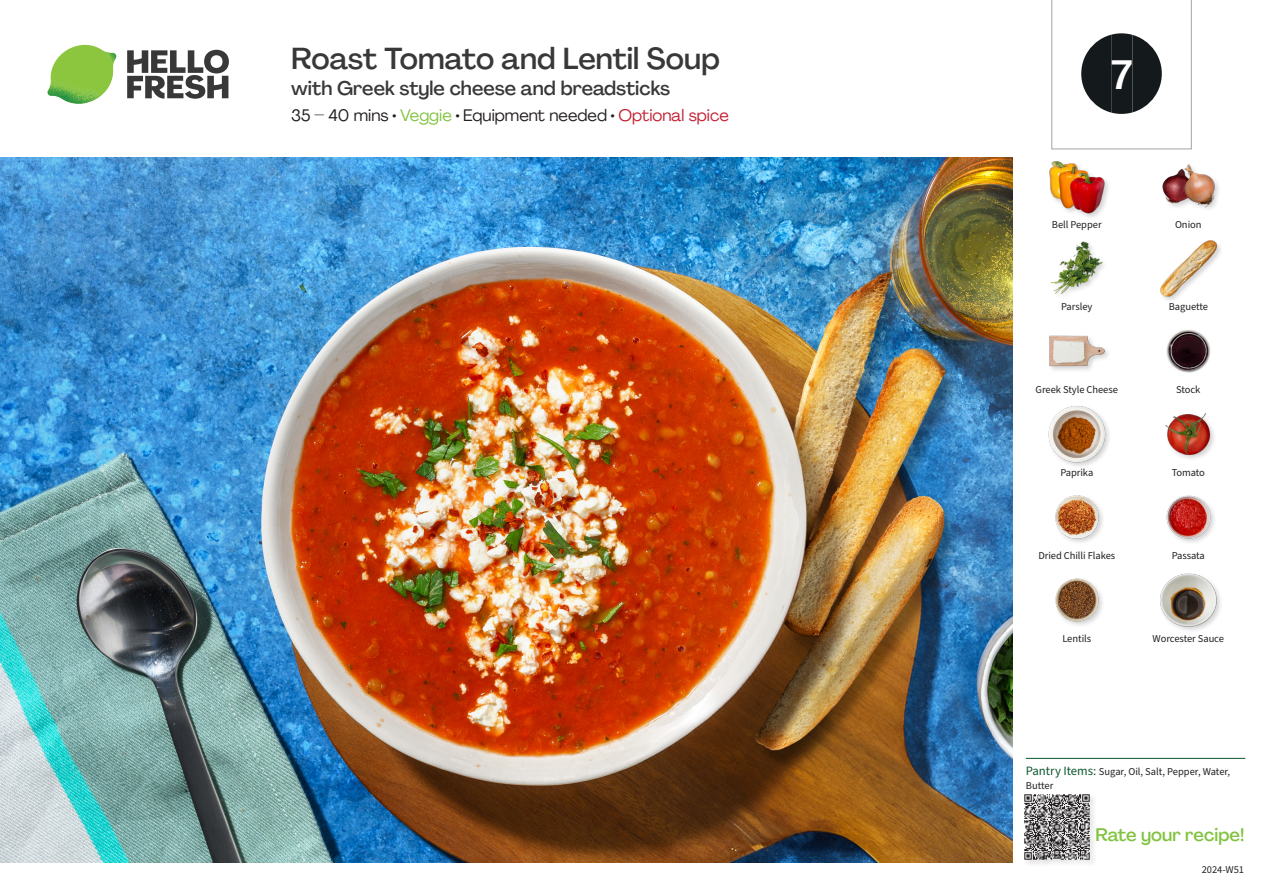
<style>
.page{position:relative;width:1263px;height:893px;background:#fff}
.page>*{position:absolute;margin:0;border:0;box-sizing:border-box;transform-origin:0 0}
._24_Recipe_Nr_Bag{font:500 40.5px "Agrandir";color:#fff}
._15_Titel_UK{font:500 30px "Agrandir";letter-spacing:-.005em;color:#383839}
._15_Titel_UK-2{font:500 19.5px "Agrandir";color:#383839}
.t1{font:500 18px "Agrandir";color:#81c340}
._02_Box_Type{font:16.5px "Agrandir";color:#231f20}
._18_FRONT_ingredients_UK{font:10.5px/13.5px "Source Sans Pro";letter-spacing:-.005em;color:#231f20}
.t2{font:10.5px "Source Sans Variable";letter-spacing:-.005em;color:#231f20}
.s1{color:#81c340}
.s2{color:#c31f31}
.s3{font-size:12.75px;color:#0e572c}
</style>
<div class="page">
<svg style="left:127px;top:50px;width:102px;height:49px"></svg>
<img style="left:47px;top:45px;width:69px;height:59px">
<img style="left:0;top:157px;width:1013px;height:705px">
<svg style="left:1051px;top:0;width:141px;height:150px"></svg>
<div style="left:1023px;top:793px;width:74px;height:74px;background:#f9f9f9"></div>
<img style="left:1024px;top:794px;width:69px;height:70px">
<div style="left:1161px;top:163px;width:60px;height:50px;background:#231f20;opacity:.2"></div>
<img style="left:1161px;top:163px;width:56px;height:50px">
<div style="left:1048px;top:160px;width:63px;height:60px;background:#231f20;opacity:.2"></div>
<img style="left:1048px;top:160px;width:57px;height:55px">
<div style="left:1159px;top:239px;width:64px;height:64px;background:#231f20;opacity:.2"></div>
<img style="left:1159px;top:240px;width:58px;height:57px">
<img style="left:1050px;top:241px;width:54px;height:53px">
<img style="left:1166px;top:330px;width:45px;height:43px">
<div style="left:1047px;top:334px;width:65px;height:40px;background:#231f20;opacity:.2"></div>
<img style="left:1048px;top:334px;width:57px;height:40px">
<img style="left:1165px;top:413px;width:49px;height:46px">
<div style="left:1047px;top:404px;width:65px;height:65px;background:#231f20;opacity:.2"></div>
<img style="left:1048px;top:405px;width:57px;height:58px">
<img style="left:1166px;top:495px;width:48px;height:48px">
<img style="left:1055px;top:495px;width:48px;height:48px">
<div style="left:1159px;top:572px;width:64px;height:61px;background:#231f20;opacity:.2"></div>
<img style="left:1159px;top:572px;width:58px;height:57px">
<img style="left:1055px;top:578px;width:48px;height:47px">
<hr style="left:1026px;top:758px;width:219px;height:1px;background:#0e572c">
<p class="_15_Titel_UK" style="left:291px;top:40px;width:430px">Roast Tomato and Lentil Soup</p>
<p class="_15_Titel_UK-2" style="left:291px;top:76px;width:380px">with Greek style cheese and breadsticks</p>
<p class="_02_Box_Type" style="left:291px;top:105px;width:439px">35 – 40 mins • <span class="s1">Veggie</span> • Equipment needed • <span class="s2">Optional spice</span></p>
<p class="_24_Recipe_Nr_Bag" style="left:1111px;top:50px;width:23px">7</p>
<p class="_18_FRONT_ingredients_UK" style="left:1052px;top:218px;width:51px">Bell Pepper</p>
<p class="_18_FRONT_ingredients_UK" style="left:1175px;top:218px;width:28px">Onion</p>
<p class="_18_FRONT_ingredients_UK" style="left:1061px;top:300px;width:33px">Parsley</p>
<p class="_18_FRONT_ingredients_UK" style="left:1169px;top:300px;width:41px">Baguette</p>
<p class="_18_FRONT_ingredients_UK" style="left:1036px;top:383px;width:84px">Greek Style Cheese</p>
<p class="_18_FRONT_ingredients_UK" style="left:1176px;top:383px;width:26px">Stock</p>
<p class="_18_FRONT_ingredients_UK" style="left:1060px;top:466px;width:34px">Paprika</p>
<p class="_18_FRONT_ingredients_UK" style="left:1172px;top:466px;width:35px">Tomato</p>
<p class="_18_FRONT_ingredients_UK" style="left:1038px;top:549px;width:78px">Dried Chilli Flakes</p>
<p class="_18_FRONT_ingredients_UK" style="left:1172px;top:549px;width:35px">Passata</p>
<p class="_18_FRONT_ingredients_UK" style="left:1062px;top:632px;width:30px">Lentils</p>
<p class="_18_FRONT_ingredients_UK" style="left:1152px;top:632px;width:73px">Worcester Sauce</p>
<p class="_18_FRONT_ingredients_UK" style="left:1026px;top:765px;width:206px"><span class="s3">Pantry Items:</span> Sugar, Oil, Salt, Pepper, Water,<br>Butter</p>
<h3 class="t1" style="left:1095px;top:823px;width:150px">Rate your recipe!</h3>
<p class="t2" style="left:1202px;top:863px;width:44px">2024-W51</p>
</div>
